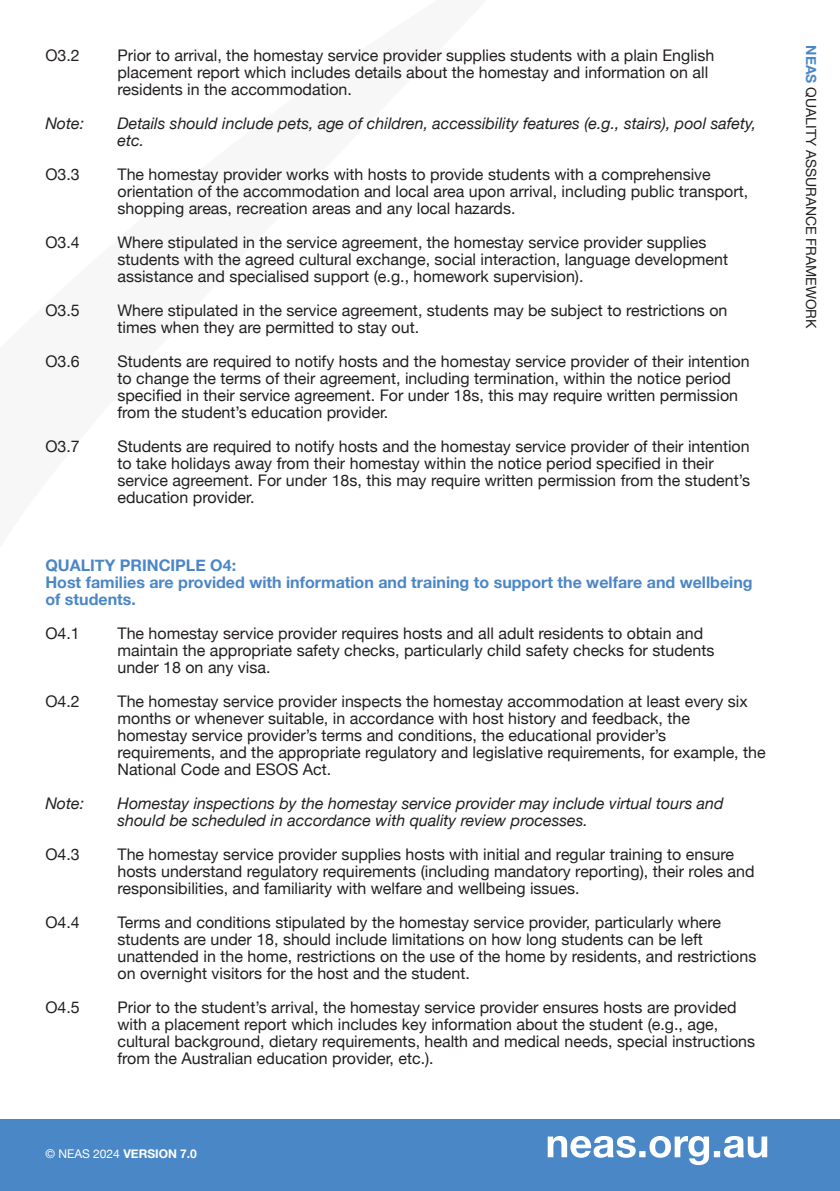
<style>
.page{position:relative;width:840px;height:1191px;background:#fff}
.page>*{position:absolute;margin:0;border:0;box-sizing:border-box;transform-origin:0 0}
.t1{font:16px/17px "Helvetica Neue";color:#231f20}
.t2{font:italic 16px/17px "Helvetica Neue";color:#231f20}
.t3{font:700 16px/17px "Helvetica Neue";color:#4b86c6}
.t4{font:14px "Helvetica Neue";color:#231f20}
.t5{font:700 12px "Helvetica Neue";color:#fff}
.s1{font-weight:400}
.s2{font-weight:700;color:#4a87c7}
</style>
<div class="page">
<div style="left:0;top:1119px;width:839px;height:72px;background:#4a87c7"></div>
<svg style="left:547px;top:1136px;width:219px;height:29px"></svg>
<p class="t1" style="left:45px;top:47px;width:36px">O3.2</p>
<p class="t1" style="left:117px;top:47px;width:598px">Prior to arrival, the homestay service provider supplies students with a plain English placement report which includes details about the homestay and information on all residents in the accommodation.</p>
<p class="t2" style="left:45px;top:115px;width:40px">Note:</p>
<p class="t2" style="left:117px;top:115px;width:639px">Details should include pets, age of children, accessibility features (e.g., stairs), pool safety, etc.</p>
<p class="t1" style="left:45px;top:166px;width:36px">O3.3</p>
<p class="t1" style="left:117px;top:166px;width:632px">The homestay provider works with hosts to provide students with a comprehensive orientation of the accommodation and local area upon arrival, including public transport, shopping areas, recreation areas and any local hazards.</p>
<p class="t1" style="left:45px;top:234px;width:36px">O3.4</p>
<p class="t1" style="left:117px;top:234px;width:611px">Where stipulated in the service agreement, the homestay service provider supplies students with the agreed cultural exchange, social interaction, language development assistance and specialised support (e.g., homework supervision).</p>
<p class="t1" style="left:45px;top:302px;width:36px">O3.5</p>
<p class="t1" style="left:117px;top:302px;width:611px">Where stipulated in the service agreement, students may be subject to restrictions on times when they are permitted to stay out.</p>
<p class="t1" style="left:45px;top:353px;width:36px">O3.6</p>
<p class="t1" style="left:117px;top:353px;width:633px">Students are required to notify hosts and the homestay service provider of their intention to change the terms of their agreement, including termination, within the notice period specified in their service agreement. For under 18s, this may require written permission from the student’s education provider.</p>
<p class="t1" style="left:45px;top:438px;width:36px">O3.7</p>
<p class="t1" style="left:117px;top:438px;width:633px">Students are required to notify hosts and the homestay service provider of their intention to take holidays away from their homestay within the notice period specified in their service agreement. For under 18s, this may require written permission from the student’s education provider.</p>
<p class="t3" style="left:45px;top:557px;width:708px">QUALITY PRINCIPLE O4:<br>Host families are provided with information and training to support the welfare and wellbeing of students.</p>
<p class="t1" style="left:45px;top:625px;width:36px">O4.1</p>
<p class="t1" style="left:117px;top:625px;width:598px">The homestay service provider requires hosts and all adult residents to obtain and maintain the appropriate safety checks, particularly child safety checks for students under 18 on any visa.</p>
<p class="t1" style="left:45px;top:693px;width:36px">O4.2</p>
<p class="t1" style="left:117px;top:693px;width:649px">The homestay service provider inspects the homestay accommodation at least every six months or whenever suitable, in accordance with host history and feedback, the<br>homestay service provider’s terms and conditions, the educational provider’s requirements, and the appropriate regulatory and legislative requirements, for example, the National Code and ESOS Act.</p>
<p class="t2" style="left:45px;top:795px;width:40px">Note:</p>
<p class="t2" style="left:117px;top:795px;width:607px">Homestay inspections by the homestay service provider may include virtual tours and should be scheduled in accordance with quality review processes.</p>
<p class="t1" style="left:45px;top:846px;width:36px">O4.3</p>
<p class="t1" style="left:117px;top:846px;width:638px">The homestay service provider supplies hosts with initial and regular training to ensure hosts understand regulatory requirements (including mandatory reporting), their roles and responsibilities, and familiarity with welfare and wellbeing issues.</p>
<p class="t1" style="left:45px;top:914px;width:36px">O4.4</p>
<p class="t1" style="left:117px;top:914px;width:640px">Terms and conditions stipulated by the homestay service provider, particularly where students are under 18, should include limitations on how long students can be left unattended in the home, restrictions on the use of the home by residents, and restrictions on overnight visitors for the host and the student.</p>
<p class="t1" style="left:45px;top:999px;width:36px">O4.5</p>
<p class="t1" style="left:117px;top:999px;width:638px">Prior to the student’s arrival, the homestay service provider ensures hosts are provided with a placement report which includes key information about the student (e.g., age, cultural background, dietary requirements, health and medical needs, special instructions from the Australian education provider, etc.).</p>
<p class="t5" style="left:45px;top:1143px;width:153px"><span class="s1">© NEAS 2024</span> VERSION 7.0</p>
<p class="t4" style="left:820px;top:45px;width:284px;rotate:90deg"><span class="s2">NEAS</span> QUALITY ASSURANCE FRAMEWORK</p>
</div>
